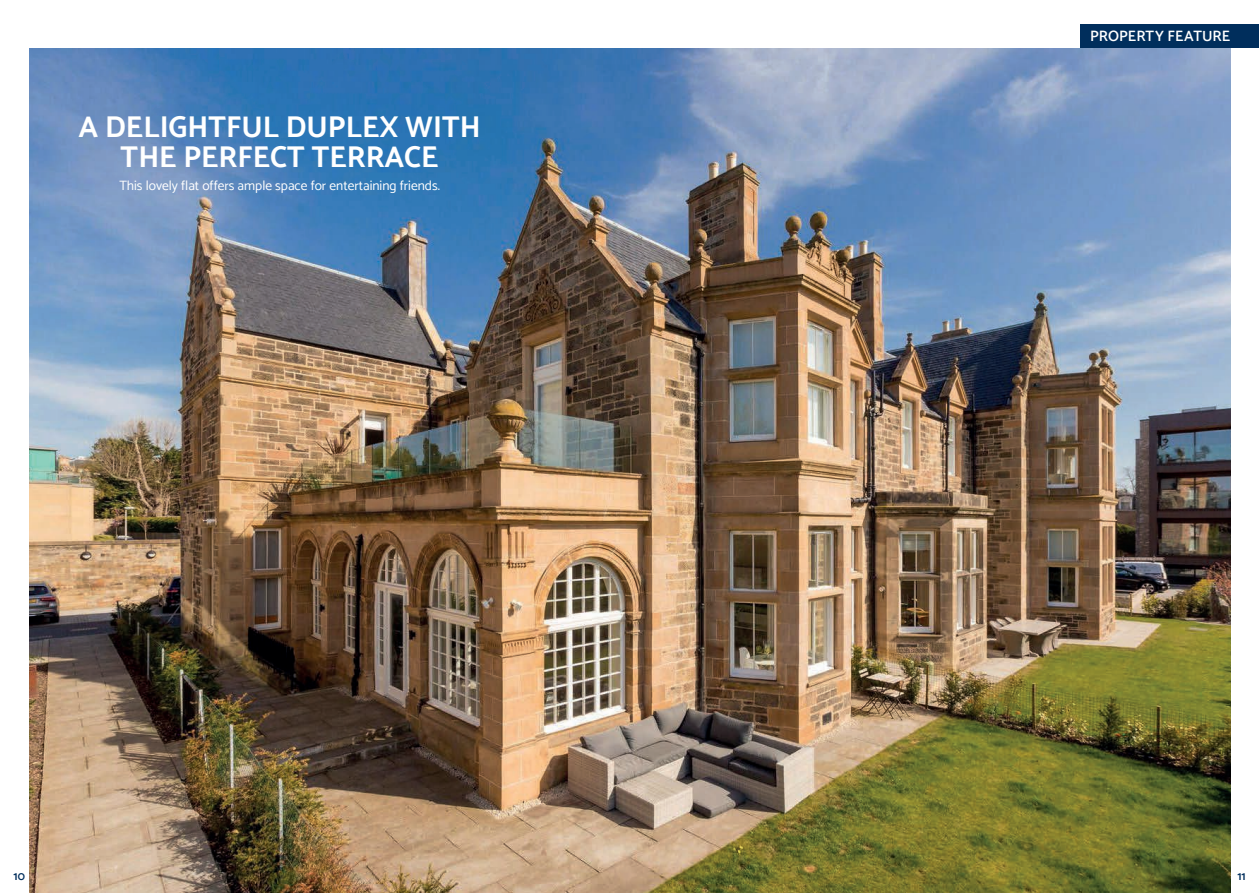
<style>
.page{position:relative;width:1259px;height:893px;background:#fff}
.page>*{position:absolute;margin:0;border:0;box-sizing:border-box;transform-origin:0 0}
.body_text{font:700 30px/30px "Catamaran";color:#fff;text-align:center}
.body_text-2{font:600 15px "Catamaran";color:#fff}
.body_text-3{font:13.5px "Catamaran";color:#fff}
.body_text-4{font:600 12px "Catamaran";color:#002e5c}
</style>
<div class="page">
<img style="left:29px;top:48px;width:1201px;height:845px">
<div style="left:1080px;top:24px;width:179px;height:24px;background:#002e5c"></div>
<p class="body_text" style="left:79px;top:111px;width:403px">A DELIGHTFUL DUPLEX WITH<br>THE PERFECT TERRACE</p>
<p class="body_text-3" style="left:119px;top:178px;width:322px">This lovely flat offers ample space for entertaining friends.</p>
<p class="body_text-2" style="left:1090px;top:27px;width:141px">PROPERTY FEATURE</p>
<p class="body_text-4" style="left:14px;top:868px;width:13px">10</p>
<p class="body_text-4" style="left:1237px;top:868px;width:10px">11</p>
</div>
